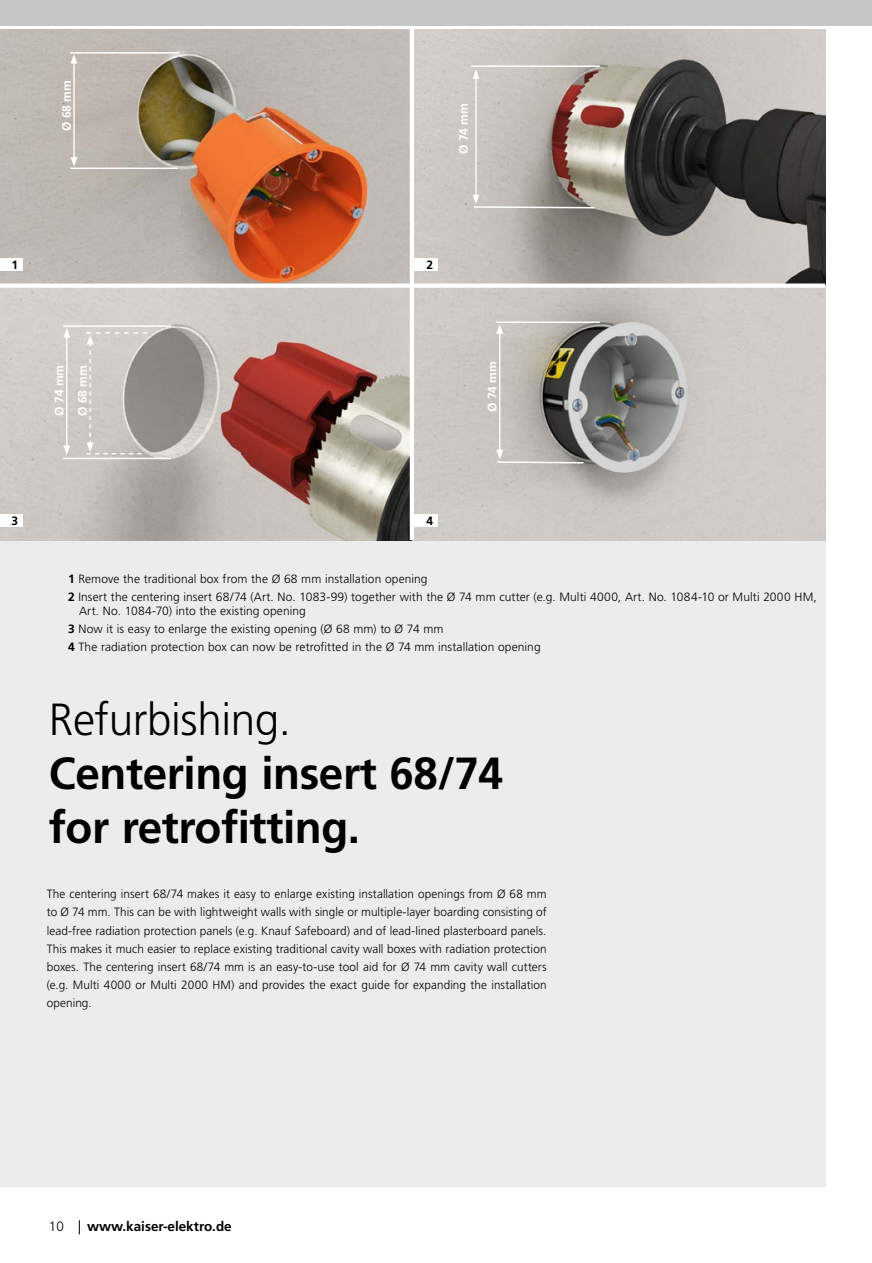
<style>
.page{position:relative;width:872px;height:1263px;background:#fff}
.page>*{position:absolute;margin:0;border:0;box-sizing:border-box;transform-origin:0 0}
.t1{font:700 45px/54px "Frutiger LT Std";letter-spacing:-.01em;color:#000}
.t2{font:300 45px "Frutiger LT Std";letter-spacing:-.01em;color:#000}
.t3{font:700 13.5px "Frutiger LT Std";color:#000}
.t4{font:300 13.5px "Frutiger LT Std";color:#000}
.t5{font:700 12.15px/23.4px "Frutiger LT Std";letter-spacing:-.02em;color:#fff}
.t6{font:300 12px/18px "Frutiger LT Std";letter-spacing:.005em;color:#000}
.t7{font:700 12px "Frutiger LT Std";color:#000}
.s1{font-weight:700}
</style>
<div class="page">
<div style="left:0;top:0;width:872px;height:26px;background:#c5c6c6"></div>
<svg style="left:79px;top:1220px;width:1px;height:14px"></svg>
<div style="left:0;top:30px;width:825px;height:1156px;background:#ececec"></div>
<img style="left:0;top:30px;width:825px;height:510px">
<hr style="left:73px;top:61px;width:2px;height:98px;background:#fff">
<svg style="left:71px;top:54px;width:6px;height:9px"></svg>
<svg style="left:71px;top:157px;width:6px;height:10px"></svg>
<hr style="left:70px;top:52px;width:109px;height:2px;background:#fff">
<hr style="left:70px;top:168px;width:107px;height:1px;background:#fff">
<hr style="left:475px;top:77px;width:2px;height:120px;background:#fff">
<svg style="left:472px;top:69px;width:7px;height:10px"></svg>
<hr style="left:471px;top:65px;width:129px;height:2px;background:#fff">
<svg style="left:472px;top:195px;width:124px;height:14px;background:#afaba5"></svg>
<svg style="left:87px;top:332px;width:60px;height:122px;background:#c1bdb9"></svg>
<hr style="left:66px;top:336px;width:1px;height:112px;background:#fff">
<svg style="left:63px;top:328px;width:7px;height:10px"></svg>
<svg style="left:63px;top:445px;width:7px;height:10px"></svg>
<hr style="left:63px;top:325px;width:108px;height:2px;background:#fff">
<hr style="left:63px;top:458px;width:108px;height:1px;background:#fff">
<hr style="left:499px;top:332px;width:1px;height:120px;background:#fff">
<svg style="left:496px;top:324px;width:7px;height:10px"></svg>
<hr style="left:496px;top:321px;width:104px;height:2px;background:#fff">
<svg style="left:496px;top:450px;width:89px;height:14px"></svg>
<hr style="left:410px;top:27px;width:4px;height:513px;background:#fff">
<div style="left:0;top:283px;width:825px;height:5px;background:#fff"></div>
<div style="left:0;top:258px;width:22px;height:13px;background:#fff"></div>
<div style="left:0;top:514px;width:22px;height:13px;background:#fff"></div>
<div style="left:412px;top:258px;width:25px;height:13px;background:#fff"></div>
<div style="left:412px;top:514px;width:25px;height:13px;background:#fff"></div>
<p class="t5" style="left:55px;top:131px;width:52px;rotate:-90deg">Ø 68 mm</p>
<p class="t5" style="left:452px;top:154px;width:52px;rotate:-90deg">Ø 74 mm</p>
<p class="t7" style="left:11px;top:257px;width:8px">1</p>
<p class="t7" style="left:426px;top:257px;width:8px">2</p>
<p class="t5" style="left:48px;top:416px;width:52px;rotate:-90deg">Ø 74 mm<br>Ø 68 mm</p>
<p class="t5" style="left:481px;top:412px;width:52px;rotate:-90deg">Ø 74 mm</p>
<p class="t7" style="left:11px;top:514px;width:8px">3</p>
<p class="t7" style="left:426px;top:514px;width:8px">4</p>
<p class="t6" style="left:68px;top:570px;width:750px"><span class="s1">1</span> Remove the traditional box from the Ø 68 mm installation opening<br><span class="s1">2</span> Insert the centering insert 68/74 (Art. No. 1083-99) together with the Ø 74 mm cutter (e.g. Multi 4000, Art. No. 1084-10 or Multi 2000 HM,</p>
<p class="t6" style="left:68px;top:602px;width:474px;text-indent:11px">Art. No. 1084-70) into the existing opening<br><span class="s1">3</span> Now it is easy to enlarge the existing opening (Ø 68 mm) to Ø 74 mm<br><span class="s1">4</span> The radiation protection box can now be retrofitted in the Ø 74 mm installation opening</p>
<h1 class="t2" style="left:49px;top:694px;width:244px">Refurbishing.</h1>
<h1 class="t1" style="left:49px;top:747px;width:455px">Centering insert 68/74 for retrofitting.</h1>
<p class="t6" style="left:47px;top:885px;width:501px;text-align:justify">The centering insert 68/74 makes it easy to enlarge existing installation openings from Ø 68 mm to Ø 74 mm. This can be with lightweight walls with single or multiple-layer boarding consisting of lead-free radiation protection panels (e.g. Knauf Safeboard) and of lead-lined plasterboard panels.<br>This makes it much easier to replace existing traditional cavity wall boxes with radiation protection boxes. The centering insert 68/74 mm is an easy-to-use tool aid for Ø 74 mm cavity wall cutters (e.g. Multi 4000 or Multi 2000 HM) and provides the exact guide for expanding the installation opening.</p>
<p class="t4" style="left:49px;top:1219px;width:17px">10</p>
<p class="t3" style="left:87px;top:1219px;width:146px">www.kaiser-elektro.de</p>
</div>
